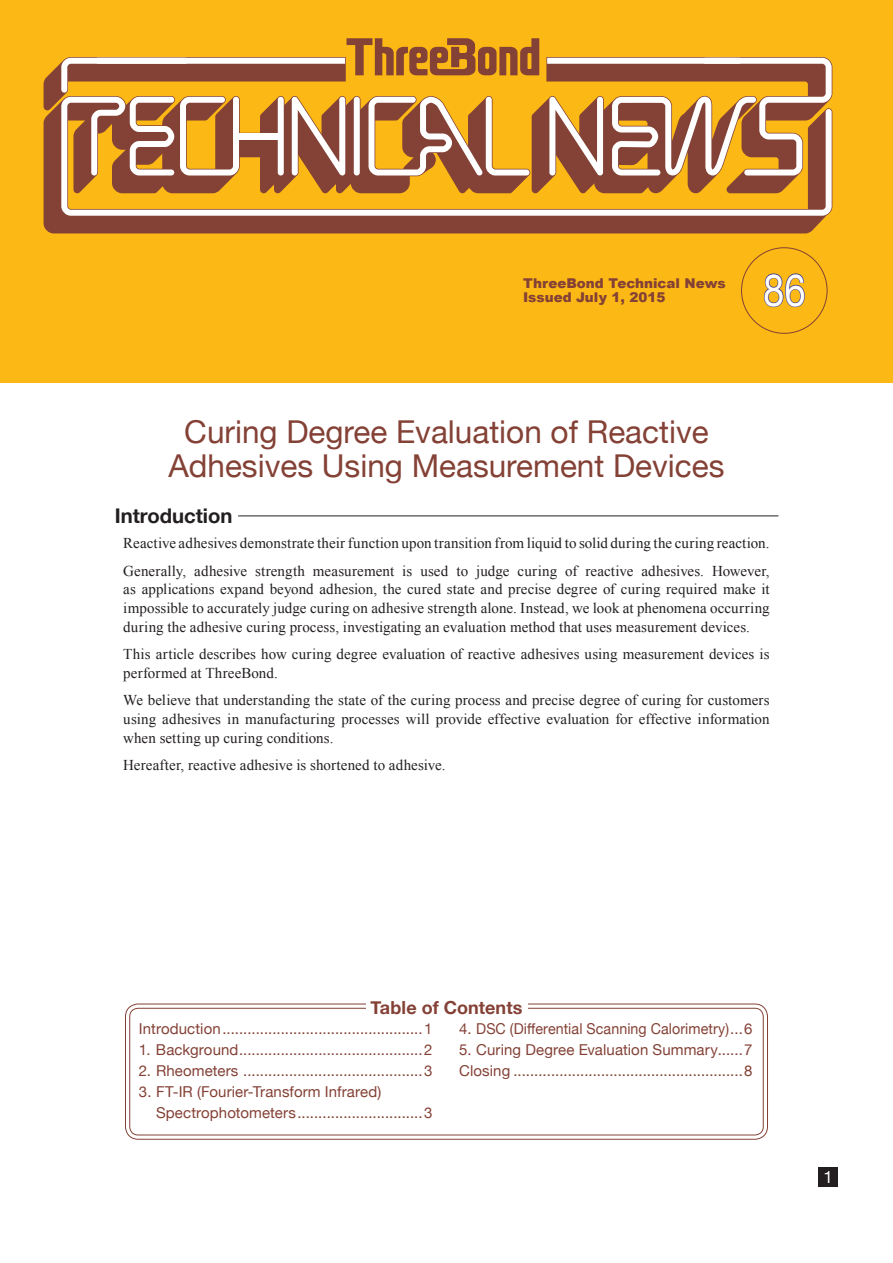
<style>
.page{position:relative;width:893px;height:1263px;background:#fff}
.page>*{position:absolute;margin:0;border:0;box-sizing:border-box;transform-origin:0 0}
.News_No{font:45px "Helvetica Neue";color:#fff;scale:.85 1}
.H1-Title{font:31.5px/34.5px "Helvetica Neue";color:#844136;text-align:center}
.Introduction{font:700 20.25px "Helvetica Neue";color:#231f20}
.Contents{font:700 18px "Helvetica Neue";letter-spacing:.005em;color:#844136}
.t1{font:16.95px "Helvetica Neue";color:#fff}
.Body{font:15px/18.8px "Times New Roman";letter-spacing:.005em;color:#231f20;text-align:justify}
.t2{font:15px/21px "Helvetica Neue";letter-spacing:.005em;color:#844136}
.t3{font:900 13.5px "Arial";color:#844136}
</style>
<div class="page">
<div style="left:818px;top:1167px;width:20px;height:19px;background:#231f20"></div>
<div style="left:0;top:0;width:893px;height:383px;background:#fcb814"></div>
<div style="left:44px;top:194px;width:782px;height:39px;background:#844136"></div>
<svg style="left:61px;top:194px;width:771px;height:22px"></svg>
<svg style="left:44px;top:38px;width:788px;height:156px"></svg>
<div style="left:125px;top:1003px;width:643px;height:137px;border:1px solid #844136;border-radius:13px"></div>
<div style="left:129px;top:1008px;width:635px;height:127px;border:1px solid #844136;border-radius:9px"></div>
<svg style="left:764px;top:273px;width:41px;height:35px"></svg>
<div style="left:366px;top:998px;width:161px;height:18px;background:#fff"></div>
<hr style="left:238px;top:515px;width:540px;height:1px;background:#231f20">
<p class="t3" style="left:523px;top:273px;width:204px">ThreeBond Technical News</p>
<p class="t3" style="left:523px;top:287px;width:144px">Issued July 1, 2015</p>
<p class="News_No" style="left:763px;top:258px;width:52px">86</p>
<p class="H1-Title" style="left:168px;top:416px;width:558px">Curing Degree Evaluation of Reactive<br>Adhesives Using Measurement Devices</p>
<p class="Introduction" style="left:115px;top:500px;width:119px">Introduction</p>
<p class="Body" style="left:123px;top:534px;width:648px">Reactive adhesives demonstrate their function upon transition from liquid to solid during the curing reaction.</p>
<p class="Body" style="left:123px;top:561px;width:648px">Generally, adhesive strength measurement is used to judge curing of reactive adhesives. However, as applications expand beyond adhesion, the cured state and precise degree of curing required make it impossible to accurately judge curing on adhesive strength alone. Instead, we look at phenomena occurring during the adhesive curing process, investigating an evaluation method that uses measurement devices.</p>
<p class="Body" style="left:123px;top:644px;width:648px">This article describes how curing degree evaluation of reactive adhesives using measurement devices is performed at ThreeBond.</p>
<p class="Body" style="left:123px;top:690px;width:648px">We believe that understanding the state of the curing process and precise degree of curing for customers using adhesives in manufacturing processes will provide effective evaluation for effective information when setting up curing conditions.</p>
<p class="Body" style="left:123px;top:755px;width:324px">Hereafter, reactive adhesive is shortened to adhesive.</p>
<p class="Contents" style="left:370px;top:993px;width:154px">Table of Contents</p>
<p class="t2" style="left:139px;top:1019px;width:295px">Introduction................................................1</p>
<p class="t2" style="left:139px;top:1040px;width:295px">1. Background............................................2</p>
<p class="t2" style="left:139px;top:1061px;width:295px">2. Rheometers ...........................................3</p>
<p class="t2" style="left:156px;top:1082px;width:278px;text-indent:-17px">3. FT-IR (Fourier-Transform Infrared)<br>Spectrophotometers..............................3</p>
<p class="t2" style="left:459px;top:1019px;width:295px">4. DSC (Differential Scanning Calorimetry)...6</p>
<p class="t2" style="left:459px;top:1040px;width:295px">5. Curing Degree Evaluation Summary......7</p>
<p class="t2" style="left:459px;top:1061px;width:295px">Closing .......................................................8</p>
<p class="t1" style="left:823px;top:1164px;width:11px">1</p>
</div>
